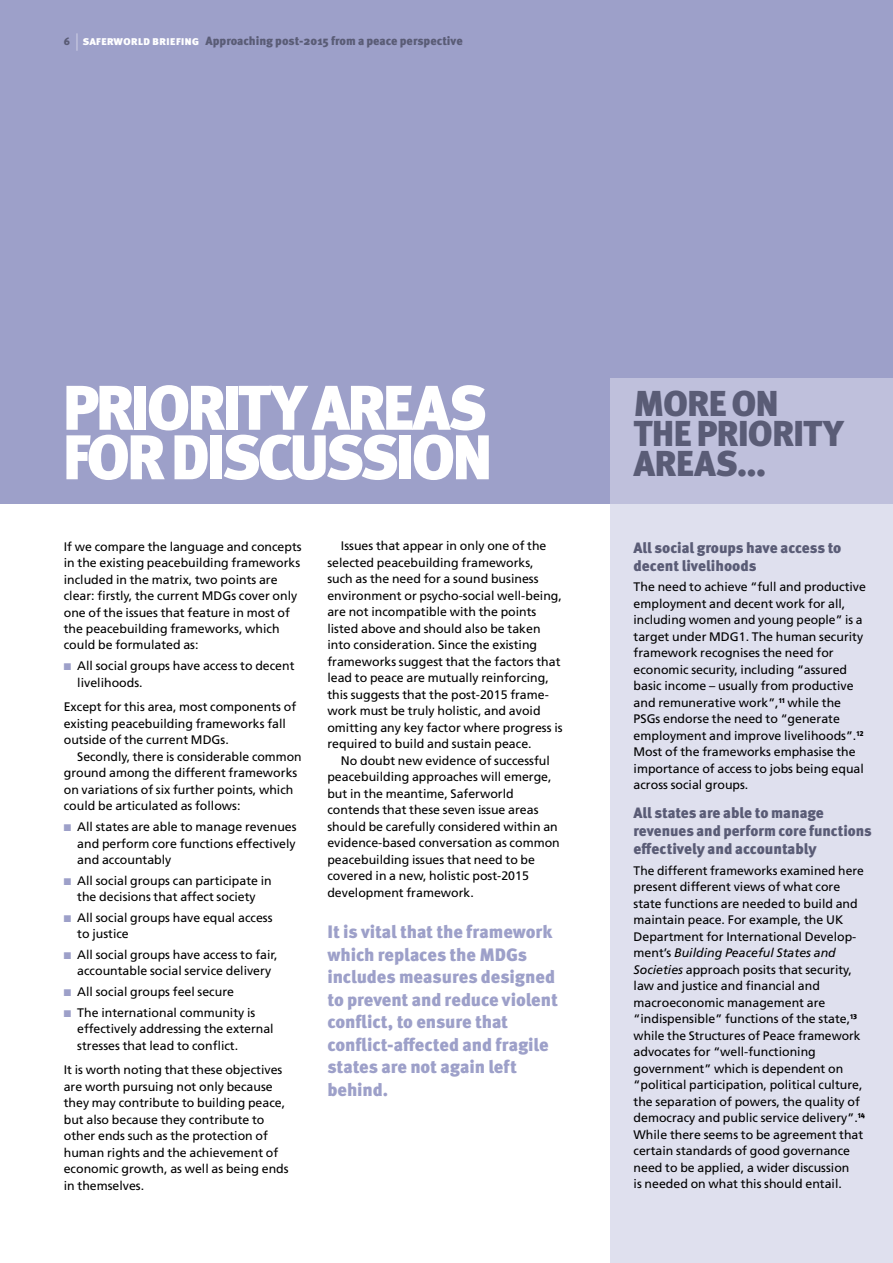
<style>
.page{position:relative;width:893px;height:1263px;background:#fff}
.page>*{position:absolute;margin:0;border:0;box-sizing:border-box;transform-origin:0 0}
.t1{font:900 63px/49.5px "Meta Pro";color:#fff;text-align:right}
.t2{font:900 36px "Meta Pro";color:#5a5c76}
.t3{font:900 18px/22.5px "Meta Pro";letter-spacing:-.01em;color:#9da0c9}
.t4{font:900 15px/18px "Meta Pro";letter-spacing:-.005em;color:#5a5c76}
.t5{font:12.3px/16.5px "Frutiger LT Std";color:#000}
.t6{font:900 12px "Meta Pro";color:#5a5c76}
.s1{font-size:10.5px}
.s2{font-weight:400;font-size:18px;color:#c7c8e1}
.s3{color:#fff}
.s4{color:#9da0c9}
.s5{font-style:italic}
</style>
<div class="page">
<div style="left:611px;top:504px;width:282px;height:759px;background:#dfe0ee"></div>
<div style="left:0;top:0;width:893px;height:504px;background:#9da0c9"></div>
<div style="left:611px;top:378px;width:282px;height:126px;background:#bfc0dc"></div>
<p class="t6" style="left:64px;top:34px;width:400px"><span class="s1">6</span> <span class="s2">|</span> <span class="s3">saferworld briefing</span> Approaching post-2015 from a peace perspective</p>
<h1 class="t1" style="left:62px;top:385px;width:63px">Priorit</h1>
<h1 class="t1" style="left:62px;top:385px;width:297px">y areas<br>for discussion</h1>
<h2 class="t2" style="left:634px;top:381px;width:52px">More</h2>
<h2 class="t2" style="left:731px;top:381px;width:23px">on</h2>
<h2 class="t2" style="left:634px;top:411px;width:82px">the priorit</h2>
<h2 class="t2" style="left:823px;top:411px;width:22px">y</h2>
<h2 class="t2" style="left:634px;top:441px;width:22px">areas</h2>
<h2 class="t2" style="left:737px;top:441px;width:31px">…</h2>
<p class="t5" style="left:64px;top:538px;width:239px">If we compare the language and concepts in the existing peacebuilding frameworks included in the matrix, two points are clear: firstly, the current MDGs cover only one of the issues that feature in most of the peacebuilding frameworks, which could be formulated as:</p>
<p class="t5" style="left:77px;top:658px;width:219px;text-indent:-13px"><span class="s4">■</span> All social groups have access to decent livelihoods.</p>
<p class="t5" style="left:64px;top:699px;width:234px">Except for this area, most components of existing peacebuilding frameworks fall outside of the current MDGs.</p>
<p class="t5" style="left:64px;top:748px;width:239px;text-indent:13px">Secondly, there is considerable common ground among the different frameworks on variations of six further points, which could be articulated as follows:</p>
<p class="t5" style="left:77px;top:818px;width:221px;text-align:justify;text-indent:-13px"><span class="s4">■</span> All states are able to manage revenues and perform core functions effectively and accountably</p>
<p class="t5" style="left:64px;top:872px;width:210px;text-align:center"><span class="s4">■</span> All social groups can participate in the decisions that affect society</p>
<p class="t5" style="left:77px;top:909px;width:197px;text-indent:-13px"><span class="s4">■</span> All social groups have equal access to justice</p>
<p class="t5" style="left:64px;top:946px;width:215px;text-align:center"><span class="s4">■</span> All social groups have access to fair, accountable social service delivery</p>
<p class="t5" style="left:64px;top:983px;width:172px"><span class="s4">■</span> All social groups feel secure</p>
<p class="t5" style="left:77px;top:1004px;width:198px;text-indent:-13px"><span class="s4">■</span> The international community is effectively addressing the external stresses that lead to conflict.</p>
<p class="t5" style="left:64px;top:1062px;width:226px">It is worth noting that these objectives are worth pursuing not only because they may contribute to building peace, but also because they contribute to other ends such as the protection of human rights and the achievement of economic growth, as well as being ends in themselves.</p>
<p class="t5" style="left:327px;top:538px;width:237px;text-indent:14px">Issues that appear in only one of the selected peacebuilding frameworks,<br>such as the need for a sound business environment or psycho-social well-being, are not incompatible with the points listed above and should also be taken into consideration. Since the existing frameworks suggest that the factors that lead to peace are mutually reinforcing, this suggests that the post-2015 frame&shy;work must be truly holistic, and avoid omitting any key factor where progress is required to build and sustain peace.</p>
<p class="t5" style="left:327px;top:752px;width:234px;text-indent:14px">No doubt new evidence of successful peacebuilding approaches will emerge, but in the meantime, Saferworld contends that these seven issue areas should be carefully considered within an evidence-based conversation as common peacebuilding issues that need to be covered in a new, holistic post-2015 development framework.</p>
<h3 class="t3" style="left:327px;top:921px;width:232px">It is vital that the framework which replaces the MDGs includes measures designed to prevent and reduce violent conflict, to ensure that conflict-affected and fragile states are not again left behind.</h3>
<p class="t4" style="left:634px;top:539px;width:209px">All social groups have access to decent livelihoods</p>
<p class="t5" style="left:634px;top:579px;width:234px">The need to achieve “full and productive employment and decent work for all, including women and young people” is a target under MDG1. The human security framework recognises the need for economic security, including “assured basic income – usually from productive and remunerative work”,<sup>11</sup> while the PSGs endorse the need to “generate employment and improve livelihoods”.<sup>12<br></sup>Most of the frameworks emphasise the importance of access to jobs being equal across social groups.</p>
<p class="t4" style="left:634px;top:804px;width:240px">All states are able to manage revenues and perform core functions effectively and accountably</p>
<p class="t5" style="left:634px;top:862px;width:233px">The different frameworks examined here present different views of what core state functions are needed to build and maintain peace. For example, the UK Department for International Develop&shy;ment’s <span class="s5">Building Peaceful States and Societies</span> approach posits that security, law and justice and financial and macroeconomic management are “indispensible” functions of the state,<sup>13 </sup>while the Structures of Peace framework advocates for “well-functioning government” which is dependent on “political participation, political culture, the separation of powers, the quality of democracy and public service delivery”.<sup>14<br></sup>While there seems to be agreement that certain standards of good governance need to be applied, a wider discussion<br>is needed on what this should entail.</p>
</div>
